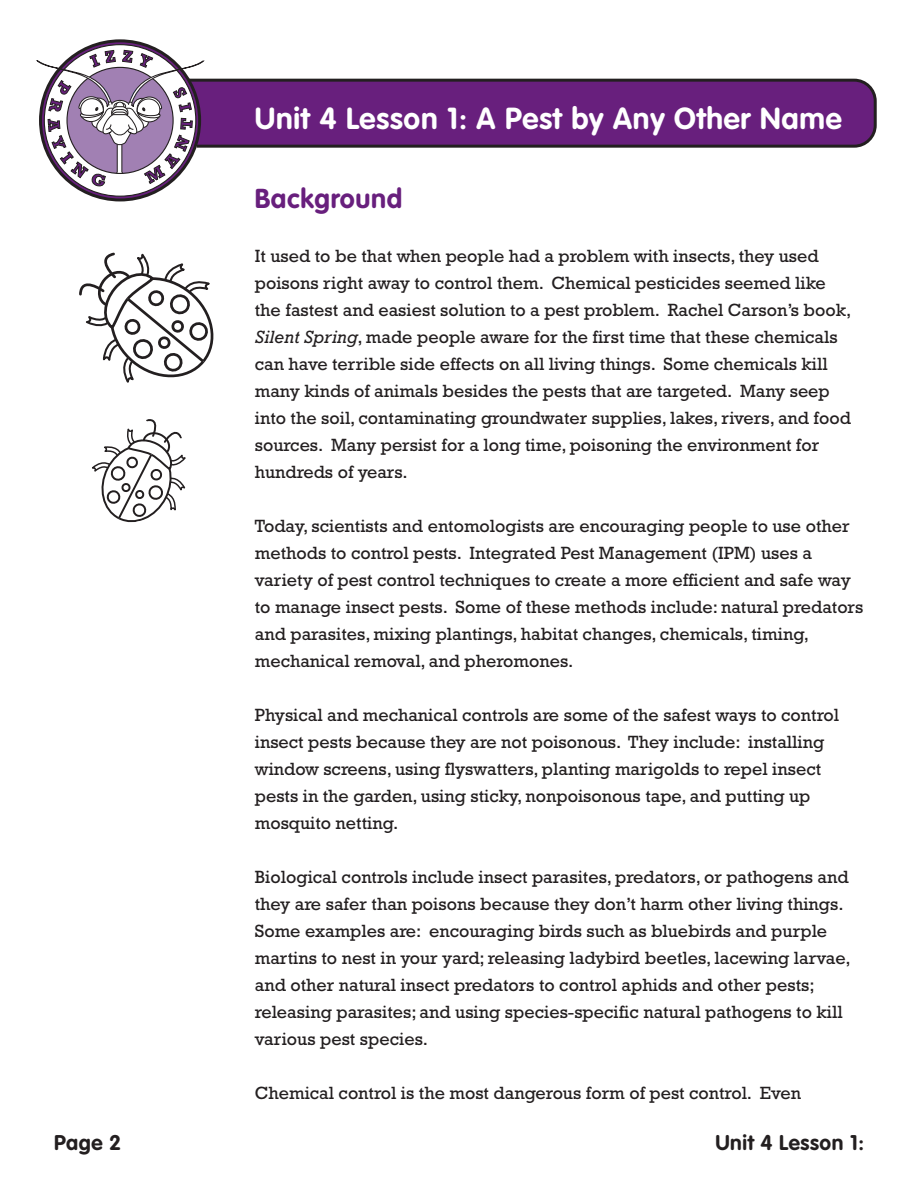
<style>
.page{position:relative;width:918px;height:1188px;background:#fff}
.page>*{position:absolute;margin:0;border:0;box-sizing:border-box;transform-origin:0 0}
.t1{font:700 30px "VAG Rounded";letter-spacing:.025em;color:#fff}
.t2{font:700 27px "VAG Rounded";letter-spacing:.025em;color:#681f7d}
.t3{font:700 21px "VAG Rounded";letter-spacing:.025em;color:#231f20}
.t4{font:18px/27px "Rockwell";color:#231f20}
.s1{font-style:italic}
</style>
<div class="page">
<svg style="left:205px;top:78px;width:672px;height:70px;background:#642377"></svg>
<svg style="left:36px;top:39px;width:169px;height:163px"></svg>
<svg style="left:79px;top:253px;width:134px;height:130px"></svg>
<svg style="left:92px;top:419px;width:94px;height:104px"></svg>
<p class="t3" style="left:54px;top:1130px;width:69px">Page 2</p>
<h1 class="t1" style="left:255px;top:101px;width:589px">Unit 4 Lesson 1: A Pest by Any Other Name</h1>
<h2 class="t2" style="left:255px;top:182px;width:149px">Background</h2>
<p class="t4" style="left:255px;top:242px;width:598px">It used to be that when people had a problem with insects, they used poisons right away to control them. Chemical pesticides seemed like the fastest and easiest solution to a pest problem. Rachel Carson’s book, <span class="s1">Silent Spring</span>, made people aware for the first time that these chemicals can have terrible side effects on all living things. Some chemicals kill many kinds of animals besides the pests that are targeted. Many seep into the soil, contaminating groundwater supplies, lakes, rivers, and food sources. Many persist for a long time, poisoning the environment for hundreds of years.</p>
<p class="t4" style="left:255px;top:512px;width:610px">Today, scientists and entomologists are encouraging people to use other methods to control pests. Integrated Pest Management (IPM) uses a variety of pest control techniques to create a more efficient and safe way to manage insect pests. Some of these methods include: natural predators and parasites, mixing plantings, habitat changes, chemicals, timing, mechanical removal, and pheromones.</p>
<p class="t4" style="left:255px;top:701px;width:586px">Physical and mechanical controls are some of the safest ways to control insect pests because they are not poisonous. They include: installing window screens, using flyswatters, planting marigolds to repel insect pests in the garden, using sticky, nonpoisonous tape, and putting up mosquito netting.</p>
<p class="t4" style="left:255px;top:863px;width:597px">Biological controls include insect parasites, predators, or pathogens and they are safer than poisons because they don’t harm other living things.<br>Some examples are: encouraging birds such as bluebirds and purple martins to nest in your yard; releasing ladybird beetles, lacewing larvae, and other natural insect predators to control aphids and other pests; releasing parasites; and using species-specific natural pathogens to kill various pest species.</p>
<p class="t4" style="left:255px;top:1079px;width:548px">Chemical control is the most dangerous form of pest control. Even</p>
<p class="t3" style="left:715px;top:1130px;width:150px">Unit 4 Lesson 1:</p>
</div>
